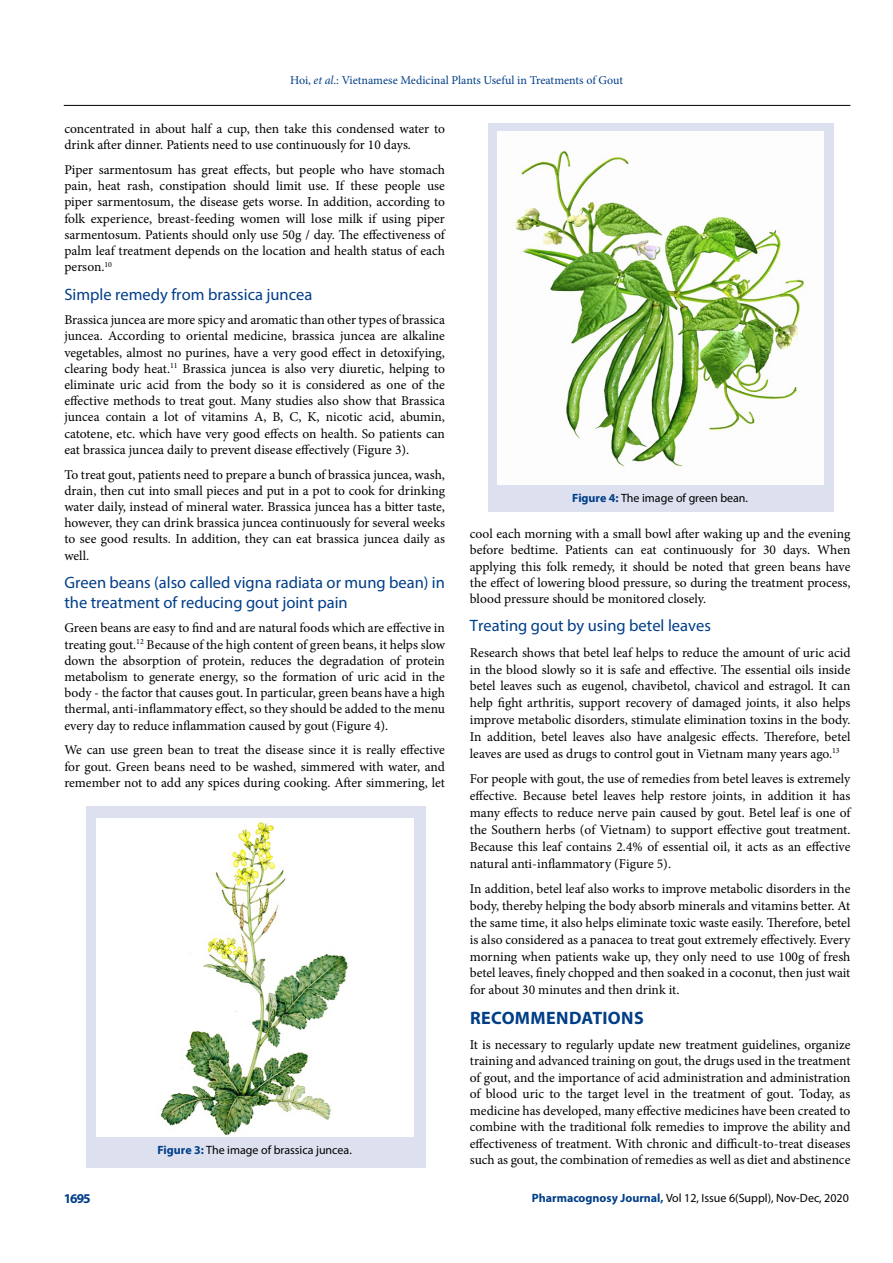
<style>
.page{position:relative;width:893px;height:1263px;background:#fff}
.page>*{position:absolute;margin:0;border:0;box-sizing:border-box;transform-origin:0 0}
.t1{font:700 18px "Myriad Pro";letter-spacing:.02em;color:#003e88}
.t2{font:16.5px/19.8px "Myriad Pro";color:#003e88}
.t3{font:13.5px/16.2px "Minion Pro";color:#000;text-align:justify}
.t4{font:700 13.5px "Myriad Pro";color:#003e88}
.t5{font:12px "Myriad Pro";color:#000}
.t6{font:12px "Minion Pro";color:#003e88}
.s1{font-style:italic}
.s2{font-weight:700;color:#003e88}
</style>
<div class="page">
<hr style="left:64px;top:105px;width:786px;height:1px;background:#000">
<div style="left:87px;top:806px;width:339px;height:362px;background:#dde0ef"></div>
<img style="left:96px;top:818px;width:317px;height:319px">
<div style="left:488px;top:123px;width:345px;height:388px;background:#dde0ef"></div>
<img style="left:497px;top:131px;width:326px;height:353px">
<p class="t6" style="left:290px;top:72px;width:334px">Hoi, <span class="s1">et al</span>.: Vietnamese Medicinal Plants Useful in Treatments of Gout</p>
<p class="t3" style="left:64px;top:121px;width:382px">concentrated in about half a cup, then take this condensed water to drink after dinner. Patients need to use continuously for 10 days.</p>
<p class="t3" style="left:64px;top:162px;width:382px">Piper sarmentosum has great effects, but people who have stomach pain, heat rash, constipation should limit use. If these people use piper sarmentosum, the disease gets worse. In addition, according to folk experience, breast-feeding women will lose milk if using piper sarmentosum. Patients should only use 50g / day. The effectiveness of palm leaf treatment depends on the location and health status of each person.<sup>10</sup></p>
<p class="t2" style="left:64px;top:284px;width:249px">Simple remedy from brassica juncea</p>
<p class="t3" style="left:64px;top:312px;width:382px">Brassica juncea are more spicy and aromatic than other types of brassica juncea. According to oriental medicine, brassica juncea are alkaline vegetables, almost no purines, have a very good effect in detoxifying, clearing body heat.<sup>11</sup> Brassica juncea is also very diuretic, helping to eliminate uric acid from the body so it is considered as one of the effective methods to treat gout. Many studies also show that Brassica juncea contain a lot of vitamins A, B, C, K, nicotic acid, abumin, catotene, etc. which have very good effects on health. So patients can eat brassica juncea daily to prevent disease effectively (Figure 3).</p>
<p class="t3" style="left:64px;top:466px;width:382px">To treat gout, patients need to prepare a bunch of brassica juncea, wash, drain, then cut into small pieces and put in a pot to cook for drinking water daily, instead of mineral water. Brassica juncea has a bitter taste, however, they can drink brassica juncea continuously for several weeks to see good results. In addition, they can eat brassica juncea daily as well.</p>
<p class="t2" style="left:64px;top:572px;width:382px">Green beans (also called vigna radiata or mung bean) in the treatment of reducing gout joint pain</p>
<p class="t3" style="left:64px;top:620px;width:382px">Green beans are easy to find and are natural foods which are effective in treating gout.<sup>12</sup> Because of the high content of green beans, it helps slow down the absorption of protein, reduces the degradation of protein metabolism to generate energy, so the formation of uric acid in the body - the factor that causes gout. In particular, green beans have a high thermal, anti-inflammatory effect, so they should be added to the menu every day to reduce inflammation caused by gout (Figure 4).</p>
<p class="t3" style="left:64px;top:742px;width:382px">We can use green bean to treat the disease since it is really effective for gout. Green beans need to be washed, simmered with water, and remember not to add any spices during cooking. After simmering, let</p>
<p class="t5" style="left:572px;top:491px;width:177px"><span class="s2">Figure 4:</span> The image of green bean.</p>
<p class="t3" style="left:470px;top:526px;width:382px">cool each morning with a small bowl after waking up and the evening before bedtime. Patients can eat continuously for 30 days. When applying this folk remedy, it should be noted that green beans have the effect of lowering blood pressure, so during the treatment process, blood pressure should be monitored closely.</p>
<p class="t2" style="left:470px;top:615px;width:242px">Treating gout by using betel leaves</p>
<p class="t3" style="left:470px;top:644px;width:382px;line-height:16.8px">Research shows that betel leaf helps to reduce the amount of uric acid in the blood slowly so it is safe and effective. The essential oils inside betel leaves such as eugenol, chavibetol, chavicol and estragol. It can help fight arthritis, support recovery of damaged joints, it also helps improve metabolic disorders, stimulate elimination toxins in the body.<br>In addition, betel leaves also have analgesic effects. Therefore, betel leaves are used as drugs to control gout in Vietnam many years ago.<sup>13</sup></p>
<p class="t3" style="left:470px;top:771px;width:382px;line-height:16.8px">For people with gout, the use of remedies from betel leaves is extremely effective. Because betel leaves help restore joints, in addition it has many effects to reduce nerve pain caused by gout. Betel leaf is one of the Southern herbs (of Vietnam) to support effective gout treatment.<br>Because this leaf contains 2.4% of essential oil, it acts as an effective natural anti-inflammatory (Figure 5).</p>
<p class="t3" style="left:470px;top:880px;width:382px;line-height:16.8px">In addition, betel leaf also works to improve metabolic disorders in the body, thereby helping the body absorb minerals and vitamins better. At the same time, it also helps eliminate toxic waste easily. Therefore, betel is also considered as a panacea to treat gout extremely effectively. Every morning when patients wake up, they only need to use 100g of fresh betel leaves, finely chopped and then soaked in a coconut, then just wait for about 30 minutes and then drink it.</p>
<h1 class="t1" style="left:470px;top:1006px;width:175px">RECOMMENDATIONS</h1>
<p class="t3" style="left:470px;top:1036px;width:382px">It is necessary to regularly update new treatment guidelines, organize training and advanced training on gout, the drugs used in the treatment of gout, and the importance of acid administration and administration of blood uric to the target level in the treatment of gout. Today, as medicine has developed, many effective medicines have been created to combine with the traditional folk remedies to improve the ability and effectiveness of treatment. With chronic and difficult-to-treat diseases such as gout, the combination of remedies as well as diet and abstinence</p>
<p class="t5" style="left:158px;top:1143px;width:196px"><span class="s2">Figure 3:</span> The image of brassica juncea.</p>
<p class="t4" style="left:64px;top:1189px;width:29px">1695</p>
<p class="t5" style="left:532px;top:1190px;width:319px"><span class="s2">Pharmacognosy Journal,</span> Vol 12, Issue 6(Suppl), Nov-Dec, 2020</p>
</div>
